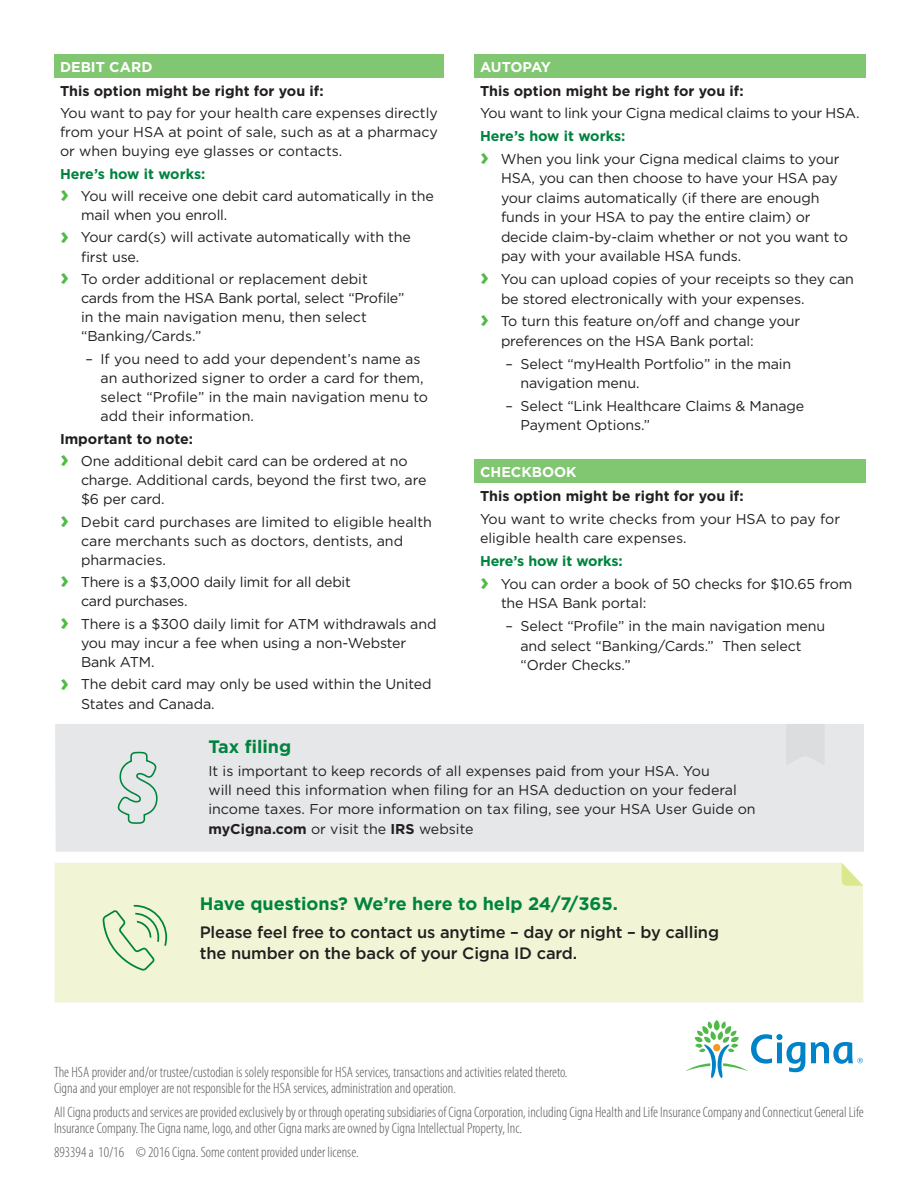
<style>
.page{position:relative;width:918px;height:1188px;background:#fff}
.page>*{position:absolute;margin:0;border:0;box-sizing:border-box;transform-origin:0 0}
.Legal_copy_Cat{font:700 18px "Gotham";color:#00833e}
.Legal_copy_Cat-2{font:500 16.5px/21px "Gotham";letter-spacing:-.01em;color:#231f20}
.Legal_copy_Cat-3{font:300 condensed 15px/16.5px "Myriad Pro";color:#57585a}
.Bullet_copy_book_9_5{font:14.25px/19.2px "Gotham";letter-spacing:-.01em;color:#231f20}
.Legal_copy_Cat-4{font:14.25px/19.2px "Gotham";color:#231f20}
.Legal_copy_Cat-5{font:700 14.25px "Gotham";color:#231f20}
.Legal_copy_Cat-6{font:700 14.25px "Gotham";color:#00833e}
.Legal_copy_Cat-7{font:700 14.25px "Gotham";color:#fff}
.Bullet_copy_book_9_5-2{font:700 14.25px "Gotham";letter-spacing:-.01em;color:#00833e}
.Legal_copy_Cat-8{font:700 14.25px "Gotham";letter-spacing:-.025em;color:#fff}
.s1{font-weight:700;font-size:24px;color:#51b948}
.s2{font-weight:700}
</style>
<div class="page">
<div style="left:54px;top:54px;width:390px;height:24px;background:#81c670"></div>
<div style="left:474px;top:460px;width:392px;height:23px;background:#81c670"></div>
<div style="left:474px;top:54px;width:392px;height:24px;background:#81c670"></div>
<svg style="left:686px;top:1020px;width:177px;height:58px"></svg>
<div style="left:55px;top:724px;width:809px;height:128px;background:#e6e7e9"></div>
<svg style="left:786px;top:724px;width:39px;height:41px;background:#dddee0"></svg>
<div style="left:55px;top:863px;width:808px;height:140px;background:#f1f5d5"></div>
<svg style="left:842px;top:863px;width:21px;height:23px"></svg>
<svg style="left:103px;top:905px;width:64px;height:66px;background:#d3e6c2"></svg>
<svg style="left:117px;top:751px;width:41px;height:74px;background:#c8dad3"></svg>
<p class="Legal_copy_Cat-7" style="left:60px;top:59px;width:94px">DEBIT CARD</p>
<p class="Legal_copy_Cat-5" style="left:60px;top:82px;width:265px">This option might be right for you if:</p>
<p class="Legal_copy_Cat-4" style="left:60px;top:103px;width:379px;text-align:justify">You want to pay for your health care expenses directly from your HSA at point of sale, such as at a pharmacy or when buying eye glasses or contacts.</p>
<p class="Legal_copy_Cat-6" style="left:60px;top:165px;width:147px">Here’s how it works:</p>
<p class="Bullet_copy_book_9_5" style="left:81px;top:186px;width:354px;text-indent:-21px"><span class="s1">›</span> You will receive one debit card automatically in the mail when you enroll.</p>
<p class="Bullet_copy_book_9_5" style="left:81px;top:227px;width:331px;text-indent:-21px"><span class="s1">›</span> Your card(s) will activate automatically with the first use.</p>
<p class="Bullet_copy_book_9_5" style="left:81px;top:269px;width:325px;text-indent:-21px"><span class="s1">›</span> To order additional or replacement debit cards from the HSA Bank portal, select “Profile” in the main navigation menu, then select “Banking/Cards.”</p>
<p class="Bullet_copy_book_9_5" style="left:100px;top:349px;width:329px;text-indent:-15px">– If you need to add your dependent’s name as an authorized signer to order a card for them, select “Profile” in the main navigation menu to add their information.</p>
<p class="Legal_copy_Cat-5" style="left:60px;top:430px;width:135px">Important to note:</p>
<p class="Bullet_copy_book_9_5" style="left:81px;top:451px;width:347px;text-indent:-21px"><span class="s1">›</span> One additional debit card can be ordered at no charge. Additional cards, beyond the first two, are $6 per card.</p>
<p class="Bullet_copy_book_9_5" style="left:81px;top:512px;width:352px;text-indent:-21px"><span class="s1">›</span> Debit card purchases are limited to eligible health care merchants such as doctors, dentists, and pharmacies.</p>
<p class="Bullet_copy_book_9_5" style="left:81px;top:572px;width:271px;text-indent:-21px"><span class="s1">›</span> There is a $3,000 daily limit for all debit card purchases.</p>
<p class="Bullet_copy_book_9_5" style="left:81px;top:614px;width:357px;text-indent:-21px"><span class="s1">›</span> There is a $300 daily limit for ATM withdrawals and you may incur a fee when using a non-Webster<br>Bank ATM.</p>
<p class="Bullet_copy_book_9_5" style="left:81px;top:675px;width:352px;text-indent:-21px"><span class="s1">›</span> The debit card may only be used within the United<br>States and Canada.</p>
<p class="Legal_copy_Cat-8" style="left:480px;top:59px;width:73px">AUTOPAY</p>
<p class="Legal_copy_Cat-5" style="left:480px;top:82px;width:265px">This option might be right for you if:</p>
<p class="Legal_copy_Cat-4" style="left:480px;top:103px;width:381px">You want to link your Cigna medical claims to your HSA.</p>
<p class="Legal_copy_Cat-6" style="left:480px;top:128px;width:147px">Here’s how it works:</p>
<p class="Bullet_copy_book_9_5" style="left:501px;top:149px;width:349px;text-indent:-21px"><span class="s1">›</span> When you link your Cigna medical claims to your HSA, you can then choose to have your HSA pay your claims automatically (if there are enough funds in your HSA to pay the entire claim) or decide claim-by-claim whether or not you want to pay with your available HSA funds.</p>
<p class="Bullet_copy_book_9_5" style="left:501px;top:269px;width:355px;text-indent:-21px"><span class="s1">›</span> You can upload copies of your receipts so they can be stored electronically with your expenses.</p>
<p class="Bullet_copy_book_9_5" style="left:501px;top:311px;width:301px;text-indent:-21px"><span class="s1">›</span> To turn this feature on/off and change your preferences on the HSA Bank portal:</p>
<p class="Bullet_copy_book_9_5" style="left:520px;top:353px;width:272px;text-indent:-15px">– Select “myHealth Portfolio” in the main navigation menu.</p>
<p class="Bullet_copy_book_9_5" style="left:520px;top:396px;width:285px;text-indent:-15px">– Select “Link Healthcare Claims &amp; Manage<br>Payment Options.”</p>
<p class="Legal_copy_Cat-7" style="left:480px;top:464px;width:98px">CHECKBOOK</p>
<p class="Legal_copy_Cat-5" style="left:480px;top:488px;width:265px">This option might be right for you if:</p>
<p class="Legal_copy_Cat-4" style="left:480px;top:509px;width:362px">You want to write checks from your HSA to pay for eligible health care expenses.</p>
<p class="Bullet_copy_book_9_5-2" style="left:480px;top:553px;width:144px">Here’s how it works:</p>
<p class="Bullet_copy_book_9_5" style="left:501px;top:574px;width:353px;text-indent:-21px"><span class="s1">›</span> You can order a book of 50 checks for $10.65 from the HSA Bank portal:</p>
<p class="Bullet_copy_book_9_5" style="left:520px;top:616px;width:306px;text-indent:-15px">– Select “Profile” in the main navigation menu and select “Banking/Cards.” Then select “Order Checks.”</p>
<p class="Legal_copy_Cat" style="left:208px;top:736px;width:84px">Tax filing</p>
<p class="Legal_copy_Cat-4" style="left:208px;top:761px;width:549px">It is important to keep records of all expenses paid from your HSA. You<br>will need this information when filing for an HSA deduction on your federal income taxes. For more information on tax filing, see your HSA User Guide on <span class="s2">myCigna.com</span> or visit the <span class="s2">IRS</span> website</p>
<p class="Legal_copy_Cat" style="left:200px;top:893px;width:420px">Have questions? We’re here to help 24/7/365.</p>
<p class="Legal_copy_Cat-2" style="left:200px;top:922px;width:521px">Please feel free to contact us anytime – day or night – by calling the number on the back of your Cigna ID card.</p>
<p class="Legal_copy_Cat-3" style="left:54px;top:1064px;width:515px">The HSA provider and/or trustee/custodian is solely responsible for HSA services, transactions and activities related thereto.<br>Cigna and your employer are not responsible for the HSA services, administration and operation.</p>
<p class="Legal_copy_Cat-3" style="left:54px;top:1104px;width:811px">All Cigna products and services are provided exclusively by or through operating subsidiaries of Cigna Corporation, including Cigna Health and Life Insurance Company and Connecticut General Life<br>Insurance Company. The Cigna name, logo, and other Cigna marks are owned by Cigna Intellectual Property, Inc.</p>
<p class="Legal_copy_Cat-3" style="left:54px;top:1144px;width:306px">893394 a 10/16 © 2016 Cigna. Some content provided under license.</p>
</div>
